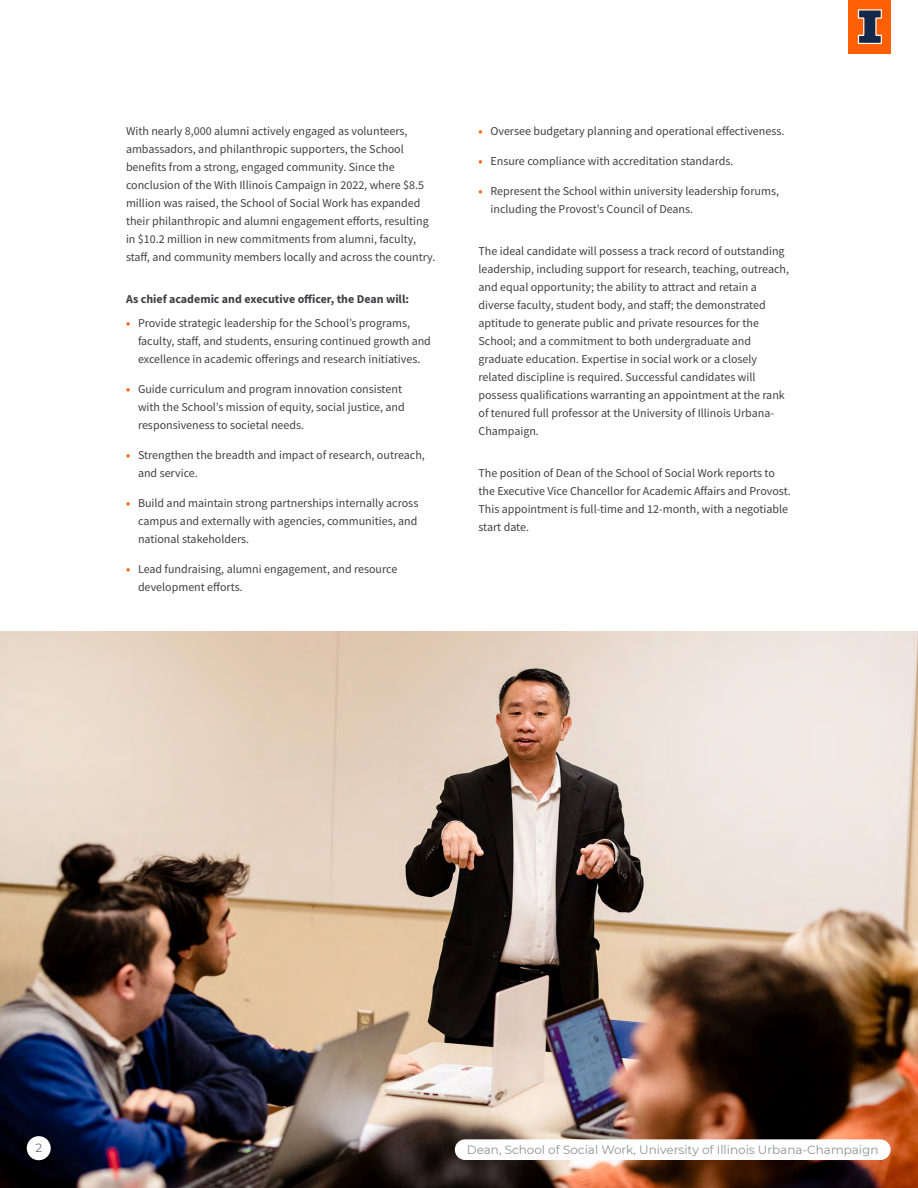
<style>
.page{position:relative;width:918px;height:1188px;background:#fff}
.page>*{position:absolute;margin:0;border:0;box-sizing:border-box;transform-origin:0 0}
.t1{font:12px/18px "Source Sans Pro";color:#414042}
.t2{font:12px "Montserrat";color:#8e9193}
.t3{font:700 12px "Source Sans Pro";color:#414042}
.t4{font:12px "Montserrat";color:#6d6e71}
.s1{font-family:"Source Sans 3";font-weight:700;color:#ff5f05}
</style>
<div class="page">
<img style="left:0;top:632px;width:918px;height:556px">
<div style="left:27px;top:1136px;width:24px;height:24px;background:#fff;border-radius:50%"></div>
<div style="left:455px;top:1139px;width:436px;height:21px;background:#fff;border-radius:10px"></div>
<div style="left:848px;top:0;width:43px;height:54px;background:#ff5f05"></div>
<svg style="left:858px;top:9px;width:24px;height:35px"></svg>
<p class="t1" style="left:126px;top:122px;width:311px">With nearly 8,000 alumni actively engaged as volunteers, ambassadors, and philanthropic supporters, the School benefits from a strong, engaged community. Since the conclusion of the With Illinois Campaign in 2022, where $8.5 million was raised, the School of Social Work has expanded their philanthropic and alumni engagement efforts, resulting in $10.2 million in new commitments from alumni, faculty, staff, and community members locally and across the country.</p>
<p class="t3" style="left:126px;top:291px;width:285px">As chief academic and executive officer, the Dean will:</p>
<p class="t1" style="left:138px;top:314px;width:294px;text-indent:-12px"><span class="s1">•</span> Provide strategic leadership for the School’s programs, faculty, staff, and students, ensuring continued growth and excellence in academic offerings and research initiatives.</p>
<p class="t1" style="left:138px;top:380px;width:268px;text-indent:-12px"><span class="s1">•</span> Guide curriculum and program innovation consistent with the School’s mission of equity, social justice, and responsiveness to societal needs.</p>
<p class="t1" style="left:138px;top:446px;width:288px;text-indent:-12px"><span class="s1">•</span> Strengthen the breadth and impact of research, outreach, and service.</p>
<p class="t1" style="left:138px;top:494px;width:282px;text-align:justify;text-indent:-12px"><span class="s1">•</span> Build and maintain strong partnerships internally across campus and externally with agencies, communities, and national stakeholders.</p>
<p class="t1" style="left:138px;top:560px;width:261px;text-indent:-12px"><span class="s1">•</span> Lead fundraising, alumni engagement, and resource development efforts.</p>
<p class="t1" style="left:478px;top:122px;width:307px"><span class="s1">•</span> Oversee budgetary planning and operational effectiveness.</p>
<p class="t1" style="left:478px;top:152px;width:257px"><span class="s1">•</span> Ensure compliance with accreditation standards.</p>
<p class="t1" style="left:490px;top:182px;width:290px;text-indent:-12px"><span class="s1">•</span> Represent the School within university leadership forums, including the Provost’s Council of Deans.</p>
<p class="t1" style="left:478px;top:242px;width:312px">The ideal candidate will possess a track record of outstanding leadership, including support for research, teaching, outreach, and equal opportunity; the ability to attract and retain a diverse faculty, student body, and staff; the demonstrated aptitude to generate public and private resources for the School; and a commitment to both undergraduate and graduate education. Expertise in social work or a closely related discipline is required. Successful candidates will possess qualifications warranting an appointment at the rank of tenured full professor at the University of Illinois Urbana-Champaign.</p>
<p class="t1" style="left:478px;top:464px;width:314px">The position of Dean of the School of Social Work reports to the Executive Vice Chancellor for Academic Affairs and Provost.<br>This appointment is full-time and 12-month, with a negotiable start date.</p>
<p class="t4" style="left:35px;top:1140px;width:8px">2</p>
<p class="t2" style="left:467px;top:1141px;width:413px">Dean, School of Social Work, University of Illinois Urbana-Champaign</p>
</div>
